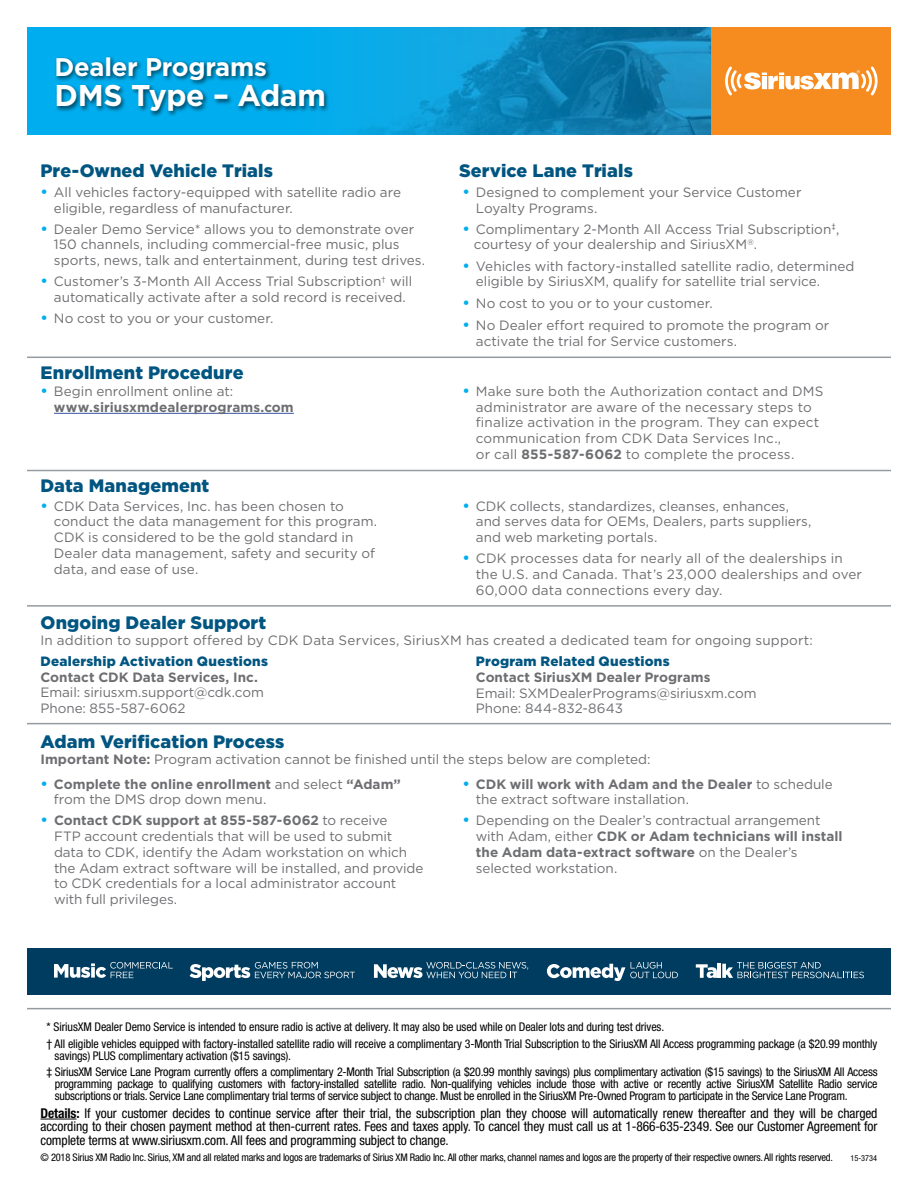
<style>
.page{position:relative;width:918px;height:1188px;background:#fff}
.page>*{position:absolute;margin:0;border:0;box-sizing:border-box;transform-origin:0 0}
.t1{font:700 30px "Gotham HTF";letter-spacing:-.01em;color:#fff}
.t2{font:700 25.5px "Gotham HTF";letter-spacing:-.01em;color:#fff}
.t3{font:900 18px "Gotham HTF";letter-spacing:.005em;color:#005581}
.t4{font:13.5px/15.8px "Gotham HTF";color:#6d6e71}
.t5{font:condensed 13.5px/13.5px "Helvetica Neue";letter-spacing:-.01em;color:#000;text-align:justify}
.t6{font:700 13.5px/15.8px "Gotham HTF";color:#6d6e71}
.t7{font:900 13.5px "Gotham HTF";letter-spacing:.015em;color:#005581}
.t8{font:condensed 12px/16.4px "Helvetica Neue";letter-spacing:-.02em;color:#000}
.t9{font:condensed 10.5px "Helvetica Neue";letter-spacing:-.02em;color:#000}
.t10{font:condensed 8.25px "Helvetica Neue";color:#000}
.s1{font-weight:700;font-size:15px;color:#00aeef}
.s2{font-weight:300}
.s3{font-size:15px;color:#00aeef}
.s4{font-weight:400}
.s5{font-weight:700}
</style>
<div class="page">
<div style="left:27px;top:27px;width:864px;height:108px;background:#00aeef"></div>
<img style="left:356px;top:27px;width:356px;height:108px">
<div style="left:712px;top:27px;width:179px;height:108px;background:#f68b1f"></div>
<svg style="left:725px;top:67px;width:153px;height:28px"></svg>
<div style="left:55px;top:56px;width:274px;height:62px;background:#000;opacity:.6"></div>
<hr style="left:54px;top:413px;width:240px;height:1px;background:#3953a4">
<hr style="left:27px;top:357px;width:864px;height:1px;background:#949ca1">
<hr style="left:27px;top:605px;width:864px;height:2px;background:#949ca1">
<hr style="left:27px;top:723px;width:864px;height:1px;background:#949ca1">
<hr style="left:27px;top:470px;width:864px;height:1px;background:#949ca1">
<hr style="left:27px;top:1008px;width:864px;height:1px;background:#949ca1">
<hr style="left:40px;top:1119px;width:37px;height:1px;background:#000">
<div style="left:27px;top:948px;width:864px;height:47px;background:#003c5f"></div>
<svg style="left:54px;top:962px;width:119px;height:16px"></svg>
<svg style="left:374px;top:962px;width:154px;height:16px"></svg>
<svg style="left:190px;top:962px;width:165px;height:19px"></svg>
<svg style="left:547px;top:962px;width:131px;height:19px"></svg>
<svg style="left:696px;top:962px;width:168px;height:16px"></svg>
<h2 class="t2" style="left:55px;top:53px;width:214px">Dealer Programs</h2>
<h1 class="t1" style="left:55px;top:78px;width:273px">DMS Type – Adam</h1>
<h3 class="t3" style="left:40px;top:160px;width:234px">Pre-Owned Vehicle Trials</h3>
<h3 class="t3" style="left:459px;top:160px;width:175px">Service Lane Trials</h3>
<p class="t4" style="left:54px;top:184px;width:349px;text-indent:-13px"><span class="s1">•</span> All vehicles factory-equipped with satellite radio are eligible, regardless of manufacturer.</p>
<p class="t4" style="left:54px;top:221px;width:373px;text-indent:-13px"><span class="s1">•</span> Dealer Demo Service* allows you to demonstrate over<br>150 channels, including commercial-free music, plus sports, news, talk and entertainment, during test drives.</p>
<p class="t4" style="left:40px;top:274px;width:373px;text-align:center"><span class="s1">•</span> Customer’s 3-Month All Access Trial Subscription<span class="s2">†</span> will automatically activate after a sold record is received.</p>
<p class="t4" style="left:40px;top:310px;width:234px"><span class="s1">•</span> No cost to you or your customer.</p>
<p class="t4" style="left:476px;top:184px;width:327px;text-indent:-13px"><span class="s1">•</span> Designed to complement your Service Customer<br>Loyalty Programs.</p>
<p class="t4" style="left:474px;top:221px;width:367px;text-indent:-12px"><span class="s1">•</span> Complimentary 2-Month All Access Trial Subscription<sup>‡</sup>, courtesy of your dealership and SiriusXM<sup>®</sup>.</p>
<p class="t4" style="left:476px;top:258px;width:380px;text-indent:-13px"><span class="s1">•</span> Vehicles with factory-installed satellite radio, determined eligible by SiriusXM, qualify for satellite trial service.</p>
<p class="t4" style="left:462px;top:295px;width:252px"><span class="s1">•</span> No cost to you or to your customer.</p>
<p class="t4" style="left:476px;top:317px;width:355px;text-indent:-13px"><span class="s1">•</span> No Dealer effort required to promote the program or activate the trial for Service customers.</p>
<h3 class="t3" style="left:40px;top:362px;width:205px">Enrollment Procedure</h3>
<p class="t6" style="left:54px;top:383px;width:241px;text-indent:-13px"><span class="s3">•</span> <span class="s4">Begin enrollment online at: </span>www.siriusxmdealerprograms.com</p>
<p class="t4" style="left:476px;top:383px;width:349px;text-indent:-13px"><span class="s1">•</span> Make sure both the Authorization contact and DMS administrator are aware of the necessary steps to finalize activation in the program. They can expect communication from CDK Data Services Inc.,<br>or call <span class="s5">855-587-6062</span> to complete the process.</p>
<h3 class="t3" style="left:40px;top:475px;width:170px">Data Management</h3>
<p class="t4" style="left:54px;top:498px;width:325px;text-indent:-13px"><span class="s1">•</span> CDK Data Services, Inc. has been chosen to conduct the data management for this program.<br>CDK is considered to be the gold standard in Dealer data management, safety and security of data, and ease of use.</p>
<p class="t4" style="left:476px;top:498px;width:337px;text-indent:-13px"><span class="s1">•</span> CDK collects, standardizes, cleanses, enhances, and serves data for OEMs, Dealers, parts suppliers, and web marketing portals.</p>
<p class="t4" style="left:476px;top:550px;width:388px;text-indent:-13px"><span class="s1">•</span> CDK processes data for nearly all of the dealerships in the U.S. and Canada. That’s 23,000 dealerships and over<br>60,000 data connections every day.</p>
<h3 class="t3" style="left:40px;top:612px;width:227px">Ongoing Dealer Support</h3>
<p class="t4" style="left:40px;top:632px;width:774px">In addition to support offered by CDK Data Services, SiriusXM has created a dedicated team for ongoing support:</p>
<p class="t4" style="left:40px;top:631px;width:411px">SiriusXM has created a dedicated team for ongoing support:</p>
<p class="t7" style="left:40px;top:652px;width:195px">Program Related Questions</p>
<p class="t6" style="left:98px;top:667px;width:178px">SiriusXM Dealer Programs</p>
<p class="t4" style="left:98px;top:683px;width:224px;text-indent:-15px">SXMDealerPrograms@siriusxm.com<br>44-832-8643</p>
<p class="t7" style="left:40px;top:653px;width:229px">Dealership Activation Questions</p>
<p class="t6" style="left:40px;top:669px;width:219px">Contact CDK Data Services, Inc.</p>
<p class="t4" style="left:40px;top:685px;width:225px">Email: siriusxm.support@cdk.com<br>Phone: 855-587-6062</p>
<p class="t7" style="left:476px;top:653px;width:195px">Program Related Questions</p>
<p class="t6" style="left:476px;top:669px;width:236px">Contact SiriusXM Dealer Programs</p>
<p class="t4" style="left:476px;top:685px;width:282px">Email: SXMDealerPrograms@siriusxm.com<br>Phone: 844-832-8643</p>
<h3 class="t3" style="left:40px;top:732px;width:245px">Adam Verification Process</h3>
<p class="t4" style="left:40px;top:751px;width:612px"><span class="s5">Important Note:</span> Program activation cannot be finished until the steps below are completed:</p>
<p class="t6" style="left:54px;top:776px;width:348px;text-indent:-13px"><span class="s3">•</span> Complete the online enrollment <span class="s4">and select</span> “Adam” <span class="s4">from the DMS drop down menu.</span></p>
<p class="t4" style="left:54px;top:813px;width:371px;text-indent:-14px"><span class="s1">•</span> <span class="s5">Contact CDK support at 855-587-6062</span> to receive<br>FTP account credentials that will be used to submit data to CDK, identify the Adam workstation on which the Adam extract software will be installed, and provide to CDK credentials for a local administrator account with full privileges.</p>
<p class="t4" style="left:476px;top:776px;width:358px;text-indent:-14px"><span class="s1">•</span> <span class="s5">CDK will work with Adam and the Dealer</span> to schedule the extract software installation.</p>
<p class="t4" style="left:476px;top:813px;width:368px;text-indent:-14px"><span class="s1">•</span> Depending on the Dealer’s contractual arrangement with Adam, either <span class="s5">CDK or Adam technicians will install the Adam data-extract software</span> on the Dealer’s selected workstation.</p>
<p class="t8" style="left:46px;top:1019px;width:832px">* SiriusXM Dealer Demo Service is intended to ensure radio is active at delivery. It may also be used while on Dealer lots and during test drives.<br>† All eligible vehicles equipped with factory-installed satellite radio will receive a complimentary 3-Month Trial Subscription to the SiriusXM All Access programming package (a $20.99 monthly</p>
<p class="t8" style="left:46px;top:1047px;width:833px;text-indent:8px">savings) PLUS complimentary activation ($15 savings).<br>‡ SiriusXM Service Lane Program currently offers a complimentary 2-Month Trial Subscription (a $20.99 monthly savings) plus complimentary activation ($15 savings) to the SiriusXM All Access</p>
<p class="t8" style="left:55px;top:1078px;width:824px;line-height:12px">programming package to qualifying customers with factory-installed satellite radio. Non-qualifying vehicles include those with active or recently active SiriusXM Satellite Radio service subscriptions or trials. Service Lane complimentary trial terms of service subject to change. Must be enrolled in the SiriusXM Pre-Owned Program to participate in the Service Lane Program.</p>
<p class="t5" style="left:40px;top:1106px;width:839px"><span class="s5">Details:</span> If your customer decides to continue service after their trial, the subscription plan they choose will automatically renew thereafter and they will be charged according to their chosen payment method at then-current rates. Fees and taxes apply. To cancel they must call us at 1-866-635-2349. See our Customer Agreement for complete terms at www.siriusxm.com. All fees and programming subject to change.</p>
<p class="t9" style="left:40px;top:1151px;width:794px">© 2018 Sirius XM Radio Inc. Sirius, XM and all related marks and logos are trademarks of Sirius XM Radio Inc. All other marks, channel names and logos are the property of their respective owners. All rights reserved.</p>
<p class="t10" style="left:850px;top:1153px;width:28px">15-3734</p>
</div>
